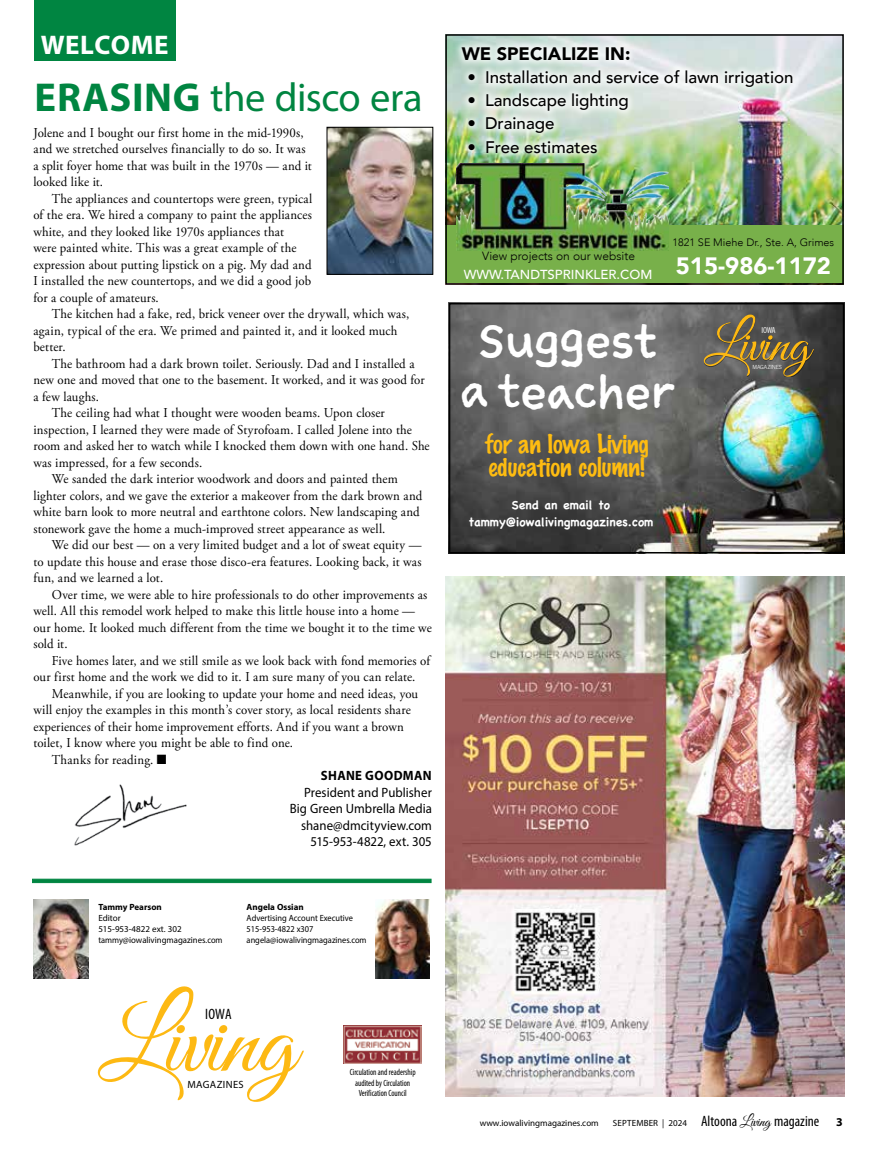
<style>
.page{position:relative;width:878px;height:1161px;background:#fff}
.page>*{position:absolute;margin:0;border:0;box-sizing:border-box;transform-origin:0 0}
.t1{font:99.15px "Great Vibes";color:#fdb913}
.t2{font:53.25px "Great Vibes";color:#fdb913}
.t3{font:43.5px/52.2px "Sketchnote Text";letter-spacing:.015em;color:#fff;text-align:center}
.t4{font:40.5px "Myriad Pro";letter-spacing:-.015em;color:#008541}
.t5{font:700 27px "Myriad Pro";letter-spacing:.02em;color:#fff}
.t6{font:100 23.7px/23.7px "Marker Felt";color:#febc11}
.t7{font:900 23.7px "Avenir";color:#fff}
.t8{font:900 18px "Avenir";color:#000}
.t9{font:500 16.8px "Avenir";color:#000}
.t10{font:condensed 15.15px "Myriad Pro";color:#000}
.t11{font:13.5px/16.5px "Adobe Garamond Pro";letter-spacing:.01em;color:#000;scale:.95 1}
.t12{font:13.5px/16.5px "Myriad Pro";color:#000;text-align:right;scale:.95 1}
.t13{font:700 13.5px "Myriad Pro";letter-spacing:.03em;color:#000;scale:.95 1}
.t14{font:500 13.05px "Avenir";color:#fff}
.t15{font:700 12px/16.5px "Chalkboard";color:#fff;text-align:center}
.t16{font:700 12px "Myriad Pro";color:#000}
.t17{font:300 11.85px "Avenir";color:#000}
.t18{font:300 10.8px "Avenir";color:#000}
.t19{font:10.5px "Myriad Pro";letter-spacing:.035em;color:#000}
.t20{font:9px/10.8px "Myriad Pro";color:#000}
.t21{font:9px/10.8px "Myriad Pro";color:#000;scale:.93 1}
.t22{font:condensed 9px/10.5px "Myriad Pro";color:#000;text-align:center;scale:.91 1}
.t23{font:700 9px "Myriad Pro";color:#000}
.t24{font:8.1px "Trade Gothic Cond Eighteen";color:#fff}
.t25{font:300 5.7px "Trade Gothic";letter-spacing:-.025em;color:#fff}
.s1{font-weight:700}
.s2{font-stretch:condensed;font-size:15px}
.s3{font-family:"Great Vibes";font-size:15px}
</style>
<div class="page">
<svg style="left:32px;top:879px;width:399px;height:4px;fill:#008541"></svg>
<div style="left:34px;top:0;width:142px;height:60px;background:#008541"></div>
<img style="left:34px;top:899px;width:54px;height:80px">
<img style="left:344px;top:1025px;width:77px;height:38px">
<img style="left:74px;top:784px;width:113px;height:62px">
<img style="left:375px;top:899px;width:54px;height:80px">
<img style="left:328px;top:129px;width:103px;height:144px">
<div style="left:326px;top:127px;width:107px;height:148px;border:1px solid #000"></div>
<img style="left:452px;top:306px;width:389px;height:245px">
<div style="left:449px;top:303px;width:395px;height:251px;border:2px solid #000"></div>
<div style="left:703px;top:315px;width:111px;height:62px;background:#000;opacity:.5"></div>
<img style="left:449px;top:37px;width:391px;height:188px">
<div style="left:453px;top:39px;width:347px;height:121px;background:#fff;opacity:.75"></div>
<div style="left:446px;top:225px;width:397px;height:58px;background:#78b04a"></div>
<img style="left:456px;top:164px;width:212px;height:87px">
<div style="left:446px;top:34px;width:397px;height:250px;border:2px solid #000"></div>
<img style="left:446px;top:576px;width:398px;height:520px">
<h3 class="t5" style="left:41px;top:27px;width:129px">WELCOME</h3>
<h3 class="t4" style="left:35px;top:73px;width:389px"><span class="s1">ERASING</span> the disco era</h3>
<p class="t11" style="left:33px;top:125px;width:294px">Jolene and I bought our first home in the mid-1990s, and we stretched ourselves financially to do so. It was a split foyer home that was built in the 1970s — and it looked like it.</p>
<p class="t11" style="left:33px;top:191px;width:295px;text-indent:18px">The appliances and countertops were green, typical of the era. We hired a company to paint the appliances white, and they looked like 1970s appliances that<br>were painted white. This was a great example of the expression about putting lipstick on a pig. My dad and I installed the new countertops, and we did a good job for a couple of amateurs.</p>
<p class="t11" style="left:33px;top:306px;width:397px;text-indent:18px">The kitchen had a fake, red, brick veneer over the drywall, which was, again, typical of the era. We primed and painted it, and it looked much better.</p>
<p class="t11" style="left:52px;top:356px;width:383px">The bathroom had a dark brown toilet. Seriously. Dad and I installed a</p>
<p class="t11" style="left:33px;top:372px;width:413px">new one and moved that one to the basement. It worked, and it was good for</p>
<p class="t11" style="left:33px;top:389px;width:71px">a few laughs.</p>
<p class="t11" style="left:52px;top:405px;width:352px">The ceiling had what I thought were wooden beams. Upon closer</p>
<p class="t11" style="left:33px;top:422px;width:400px">inspection, I learned they were made of Styrofoam. I called Jolene into the</p>
<p class="t11" style="left:33px;top:438px;width:418px">room and asked her to watch while I knocked them down with one hand. She</p>
<p class="t11" style="left:33px;top:455px;width:179px">was impressed, for a few seconds.</p>
<p class="t11" style="left:52px;top:471px;width:366px">We sanded the dark interior woodwork and doors and painted them</p>
<p class="t11" style="left:33px;top:488px;width:411px">lighter colors, and we gave the exterior a makeover from the dark brown and</p>
<p class="t11" style="left:33px;top:504px;width:408px">white barn look to more neutral and earthtone colors. New landscaping and</p>
<p class="t11" style="left:33px;top:521px;width:372px">stonework gave the home a much-improved street appearance as well.</p>
<p class="t11" style="left:52px;top:537px;width:390px">We did our best — on a very limited budget and a lot of sweat equity —</p>
<p class="t11" style="left:33px;top:554px;width:410px">to update this house and erase those disco-era features. Looking back, it was</p>
<p class="t11" style="left:33px;top:570px;width:138px">fun, and we learned a lot.</p>
<p class="t11" style="left:52px;top:587px;width:397px">Over time, we were able to hire professionals to do other improvements as</p>
<p class="t11" style="left:33px;top:603px;width:403px">well. All this remodel work helped to make this little house into a home —</p>
<p class="t11" style="left:33px;top:620px;width:421px">our home. It looked much different from the time we bought it to the time we</p>
<p class="t11" style="left:33px;top:636px;width:37px">sold it.</p>
<p class="t11" style="left:52px;top:653px;width:399px">Five homes later, and we still smile as we look back with fond memories of</p>
<p class="t11" style="left:33px;top:669px;width:403px">our first home and the work we did to it. I am sure many of you can relate.</p>
<p class="t11" style="left:52px;top:686px;width:387px">Meanwhile, if you are looking to update your home and need ideas, you</p>
<p class="t11" style="left:33px;top:702px;width:399px">will enjoy the examples in this month’s cover story, as local residents share</p>
<p class="t11" style="left:33px;top:719px;width:391px">experiences of their home improvement efforts. And if you want a brown</p>
<p class="t11" style="left:33px;top:735px;width:275px">toilet, I know where you might be able to find one.</p>
<p class="t11" style="left:52px;top:752px;width:122px">Thanks for reading. ■</p>
<p class="t13" style="left:321px;top:767px;width:118px">SHANE GOODMAN</p>
<p class="t12" style="left:290px;top:784px;width:151px">President and Publisher<br>Big Green Umbrella Media shane@dmcityview.com<br>515-953-4822, ext. 305</p>
<p class="t23" style="left:247px;top:901px;width:59px">Angela Ossian</p>
<p class="t21" style="left:247px;top:912px;width:130px">Advertising Account Executive<br>515-953-4822 x307 angela@iowalivingmagazines.com</p>
<p class="t23" style="left:98px;top:901px;width:65px">Tammy Pearson</p>
<p class="t20" style="left:98px;top:912px;width:126px">Editor<br>515-953-4822 ext. 302 tammy@iowalivingmagazines.com</p>
<h1 class="t1" style="left:98px;top:986px;width:199px">Living</h1>
<p class="t10" style="left:205px;top:1005px;width:28px">IOWA</p>
<p class="t19" style="left:187px;top:1078px;width:58px">MAGAZINES</p>
<p class="t22" style="left:350px;top:1067px;width:74px">Circulation and readership audited by Circulation<br>Verification Council</p>
<h3 class="t8" style="left:461px;top:38px;width:170px">WE SPECIALIZE IN:</h3>
<p class="t9" style="left:467px;top:63px;width:327px">• Installation and service of lawn irrigation</p>
<p class="t9" style="left:467px;top:86px;width:163px">• Landscape lighting</p>
<p class="t9" style="left:467px;top:109px;width:88px">• Drainage</p>
<p class="t9" style="left:467px;top:132px;width:132px">• Free estimates</p>
<p class="t17" style="left:482px;top:249px;width:154px">View projects on our website</p>
<p class="t14" style="left:463px;top:263px;width:190px">WWW.TANDTSPRINKLER.COM</p>
<p class="t18" style="left:672px;top:236px;width:163px">1821 SE Miehe Dr., Ste. A, Grimes</p>
<h3 class="t7" style="left:675px;top:246px;width:157px">515-986-1172</h3>
<h3 class="t3" style="left:460px;top:313px;width:215px">Suggest a teacher</h3>
<h3 class="t6" style="left:484px;top:431px;width:165px">for an Iowa Living education column!</h3>
<p class="t15" style="left:468px;top:497px;width:186px">Send an email to tammy@iowalivingmagazines.com</p>
<h2 class="t2" style="left:704px;top:315px;width:107px">Living</h2>
<p class="t24" style="left:761px;top:325px;width:16px">IOWA</p>
<p class="t25" style="left:752px;top:364px;width:31px">MAGAZINES</p>
<p class="t20" style="left:479px;top:1118px;width:341px">www.iowalivingmagazines.com SEPTEMBER | 2024 <span class="s2">Altoona</span> <span class="s3">Living</span> <span class="s2">magazine</span></p>
<p class="t16" style="left:836px;top:1115px;width:8px">3</p>
</div>
